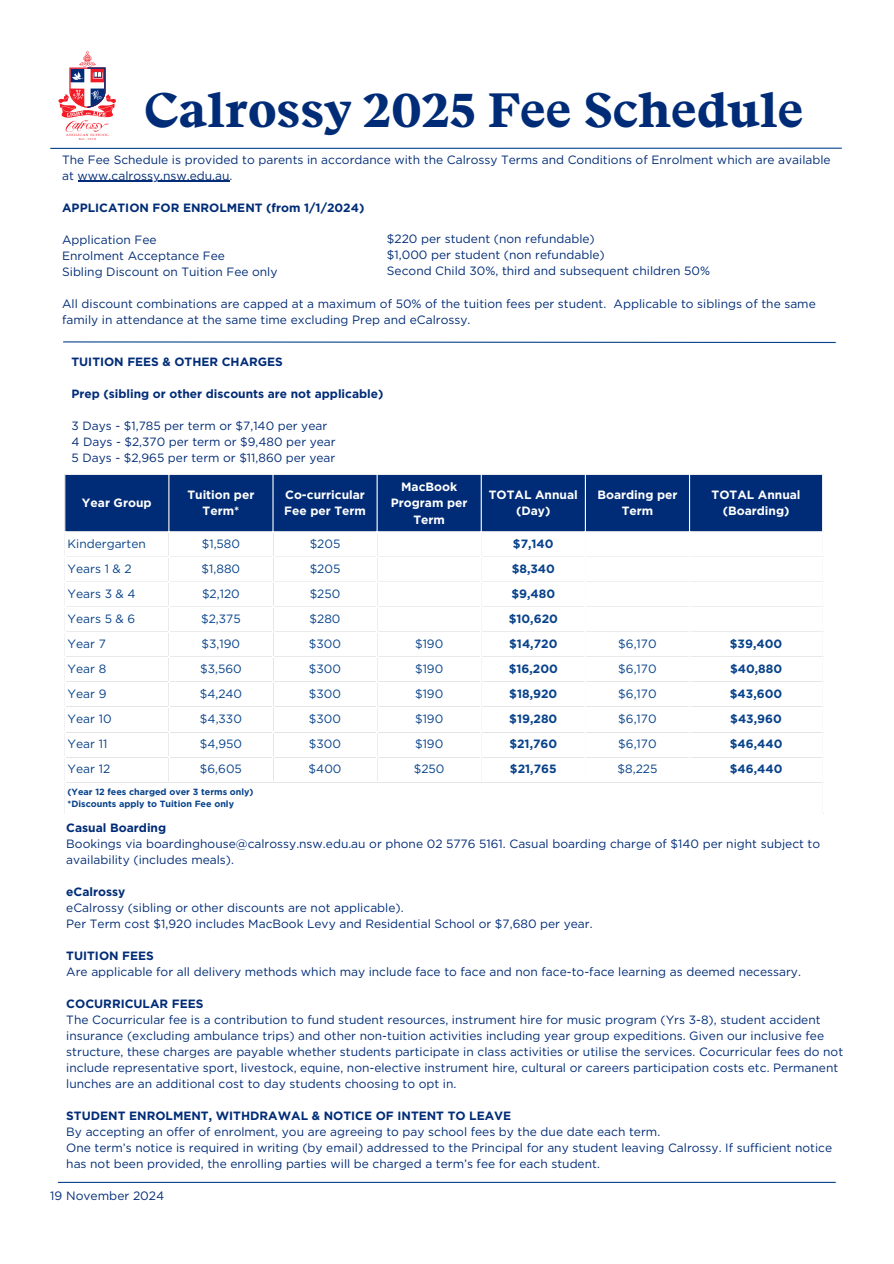
<style>
.page{position:relative;width:894px;height:1264px;background:#fff}
.page>*{position:absolute;margin:0;border:0;box-sizing:border-box;transform-origin:0 0}
.t1{font:700 48px "Beirut Text";color:#002c77}
.t2{font:12.15px "Gotham";color:#002c77}
.t3{font:12px/16px "Gotham";color:#002c77}
.t4{font:12px "Gotham";color:#07428a}
.t5{font:700 12px "Gotham";color:#002c77}
.t6{font:700 12px/16.5px "Gotham";color:#fff;text-align:center}
.t7{font:700 12px "Gotham";color:#07428a}
.t8{font:700 9px "Gotham";color:#07428a}
</style>
<div class="page">
<hr style="left:58px;top:1181px;width:777px;height:1px;background:#07428a">
<svg style="left:63px;top:341px;width:773px;height:2px;background:#7294bc"></svg>
<div style="left:65px;top:475px;width:756px;height:56px;background:#002c77"></div>
<hr style="left:168px;top:475px;width:1px;height:306px;background:#fff">
<hr style="left:272px;top:475px;width:1px;height:306px;background:#fff">
<hr style="left:376px;top:475px;width:1px;height:306px;background:#fff">
<hr style="left:480px;top:475px;width:1px;height:306px;background:#fff">
<hr style="left:584px;top:475px;width:1px;height:306px;background:#fff">
<hr style="left:688px;top:475px;width:2px;height:306px;background:#fff">
<svg style="left:58px;top:51px;width:58px;height:89px"></svg>
<hr style="left:78px;top:181px;width:151px;height:1px;background:#002c77">
<hr style="left:50px;top:148px;width:791px;height:1px;background:#07428a">
<p class="t1" style="left:144px;top:81px;width:660px">Calrossy 2025 Fee Schedule</p>
<p class="t3" style="left:62px;top:151px;width:769px">The Fee Schedule is provided to parents in accordance with the Calrossy Terms and Conditions of Enrolment which are available at www.calrossy.nsw.edu.au.</p>
<p class="t5" style="left:62px;top:200px;width:303px">APPLICATION FOR ENROLMENT (from 1/1/2024)</p>
<p class="t3" style="left:62px;top:231px;width:96px">Application Fee</p>
<p class="t3" style="left:62px;top:247px;width:164px">Enrolment Acceptance Fee</p>
<p class="t3" style="left:62px;top:263px;width:217px">Sibling Discount on Tuition Fee only</p>
<p class="t3" style="left:62px;top:295px;width:755px">All discount combinations are capped at a maximum of 50% of the tuition fees per student. Applicable to siblings of the same family in attendance at the same time excluding Prep and eCalrossy.</p>
<p class="t3" style="left:387px;top:230px;width:209px">$220 per student (non refundable)</p>
<p class="t3" style="left:387px;top:246px;width:219px">$1,000 per student (non refundable)</p>
<p class="t3" style="left:387px;top:262px;width:324px">Second Child 30%, third and subsequent children 50%</p>
<p class="t5" style="left:71px;top:355px;width:213px">TUITION FEES &amp; OTHER CHARGES</p>
<p class="t5" style="left:71px;top:386px;width:313px">Prep (sibling or other discounts are not applicable)</p>
<p class="t3" style="left:71px;top:417px;width:257px">3 Days - $1,785 per term or $7,140 per year</p>
<p class="t3" style="left:71px;top:433px;width:266px">4 Days - $2,370 per term or $9,480 per year</p>
<p class="t3" style="left:71px;top:449px;width:265px">5 Days - $2,965 per term or $11,860 per year</p>
<p class="t6" style="left:82px;top:494px;width:71px">Year Group</p>
<h1 class="t6" style="left:187px;top:486px;width:68px">Tuition per<br>Term*</h1>
<p class="t6" style="left:284px;top:486px;width:83px;text-align:left">Co-curricular<br>Fee per Term</p>
<h3 class="t6" style="left:391px;top:478px;width:78px">MacBook<br>Program per<br>Term</h3>
<p class="t6" style="left:488px;top:486px;width:90px">TOTAL Annual (Day)</p>
<p class="t6" style="left:597px;top:486px;width:82px">Boarding per<br>Term</p>
<p class="t6" style="left:711px;top:486px;width:90px">TOTAL Annual (Boarding)</p>
<p class="t4" style="left:68px;top:536px;width:80px">Kindergarten</p>
<p class="t4" style="left:202px;top:536px;width:40px">$1,580</p>
<p class="t4" style="left:309px;top:536px;width:32px">$205</p>
<p class="t7" style="left:513px;top:536px;width:42px">$7,140</p>
<h2 class="t4" style="left:68px;top:561px;width:66px">Years 1 &amp; 2</h2>
<h3 class="t4" style="left:201px;top:561px;width:40px">$1,880</h3>
<p class="t4" style="left:309px;top:561px;width:32px">$205</p>
<p class="t7" style="left:511px;top:561px;width:45px">$8,340</p>
<p class="t4" style="left:68px;top:586px;width:70px">Years 3 &amp; 4</p>
<p class="t4" style="left:202px;top:586px;width:39px">$2,120</p>
<p class="t4" style="left:309px;top:586px;width:32px">$250</p>
<p class="t7" style="left:511px;top:586px;width:45px">$9,480</p>
<p class="t4" style="left:68px;top:611px;width:69px">Years 5 &amp; 6</p>
<p class="t4" style="left:201px;top:611px;width:41px">$2,375</p>
<p class="t4" style="left:309px;top:611px;width:32px">$280</p>
<p class="t7" style="left:508px;top:611px;width:51px">$10,620</p>
<p class="t4" style="left:68px;top:636px;width:40px">Year 7</p>
<p class="t4" style="left:201px;top:636px;width:40px">$3,190</p>
<p class="t4" style="left:309px;top:636px;width:34px">$300</p>
<p class="t4" style="left:415px;top:636px;width:30px">$190</p>
<p class="t7" style="left:509px;top:636px;width:50px">$14,720</p>
<p class="t4" style="left:618px;top:636px;width:40px">$6,170</p>
<p class="t7" style="left:729px;top:636px;width:54px">$39,400</p>
<p class="t4" style="left:68px;top:661px;width:40px">Year 8</p>
<p class="t4" style="left:200px;top:661px;width:43px">$3,560</p>
<p class="t4" style="left:309px;top:661px;width:34px">$300</p>
<p class="t4" style="left:415px;top:661px;width:30px">$190</p>
<p class="t7" style="left:508px;top:661px;width:51px">$16,200</p>
<p class="t4" style="left:618px;top:661px;width:40px">$6,170</p>
<p class="t7" style="left:729px;top:661px;width:54px">$40,880</p>
<p class="t4" style="left:68px;top:686px;width:40px">Year 9</p>
<p class="t4" style="left:200px;top:686px;width:44px">$4,240</p>
<p class="t4" style="left:309px;top:686px;width:34px">$300</p>
<p class="t4" style="left:415px;top:686px;width:30px">$190</p>
<p class="t7" style="left:509px;top:686px;width:49px">$18,920</p>
<p class="t4" style="left:618px;top:686px;width:40px">$6,170</p>
<p class="t7" style="left:729px;top:686px;width:54px">$43,600</p>
<p class="t4" style="left:68px;top:711px;width:45px">Year 10</p>
<p class="t4" style="left:200px;top:711px;width:43px">$4,330</p>
<p class="t4" style="left:309px;top:711px;width:34px">$300</p>
<p class="t4" style="left:415px;top:711px;width:30px">$190</p>
<p class="t7" style="left:509px;top:711px;width:49px">$19,280</p>
<p class="t4" style="left:618px;top:711px;width:40px">$6,170</p>
<p class="t7" style="left:730px;top:711px;width:53px">$43,960</p>
<p class="t4" style="left:68px;top:736px;width:41px">Year 11</p>
<p class="t4" style="left:200px;top:736px;width:44px">$4,950</p>
<p class="t4" style="left:309px;top:736px;width:34px">$300</p>
<p class="t4" style="left:415px;top:736px;width:30px">$190</p>
<p class="t7" style="left:509px;top:736px;width:49px">$21,760</p>
<p class="t4" style="left:618px;top:736px;width:40px">$6,170</p>
<p class="t7" style="left:729px;top:736px;width:54px">$46,440</p>
<p class="t4" style="left:68px;top:761px;width:44px">Year 12</p>
<p class="t4" style="left:200px;top:761px;width:44px">$6,605</p>
<p class="t4" style="left:308px;top:761px;width:34px">$400</p>
<p class="t4" style="left:413px;top:761px;width:32px">$250</p>
<p class="t7" style="left:510px;top:761px;width:48px">$21,765</p>
<p class="t4" style="left:617px;top:761px;width:41px">$8,225</p>
<p class="t7" style="left:729px;top:761px;width:54px">$46,440</p>
<p class="t8" style="left:68px;top:786px;width:187px">(Year 12 fees charged over 3 terms only)</p>
<p class="t8" style="left:68px;top:798px;width:168px">*Discounts apply to Tuition Fee only</p>
<p class="t5" style="left:66px;top:820px;width:101px">Casual Boarding</p>
<p class="t3" style="left:66px;top:835px;width:755px">Bookings via boardinghouse@calrossy.nsw.edu.au or phone 02 5776 5161. Casual boarding charge of $140 per night subject to availability (includes meals).</p>
<p class="t5" style="left:66px;top:884px;width:61px">eCalrossy</p>
<p class="t3" style="left:66px;top:899px;width:339px">eCalrossy (sibling or other discounts are not applicable).</p>
<p class="t3" style="left:66px;top:915px;width:527px">Per Term cost $1,920 includes MacBook Levy and Residential School or $7,680 per year.</p>
<p class="t5" style="left:66px;top:948px;width:89px">TUITION FEES</p>
<p class="t3" style="left:66px;top:963px;width:736px">Are applicable for all delivery methods which may include face to face and non face-to-face learning as deemed necessary.</p>
<p class="t5" style="left:66px;top:996px;width:139px">COCURRICULAR FEES</p>
<p class="t3" style="left:66px;top:1011px;width:778px">The Cocurricular fee is a contribution to fund student resources, instrument hire for music program (Yrs 3-8), student accident insurance (excluding ambulance trips) and other non-tuition activities including year group expeditions. Given our inclusive fee structure, these charges are payable whether students participate in class activities or utilise the services. Cocurricular fees do not include representative sport, livestock, equine, non-elective instrument hire, cultural or careers participation costs etc. Permanent lunches are an additional cost to day students choosing to opt in.</p>
<p class="t5" style="left:66px;top:1108px;width:446px">STUDENT ENROLMENT, WITHDRAWAL &amp; NOTICE OF INTENT TO LEAVE</p>
<p class="t3" style="left:66px;top:1123px;width:595px">By accepting an offer of enrolment, you are agreeing to pay school fees by the due date each term.</p>
<p class="t3" style="left:66px;top:1139px;width:767px">One term’s notice is required in writing (by email) addressed to the Principal for any student leaving Calrossy. If sufficient notice has not been provided, the enrolling parties will be charged a term’s fee for each student.</p>
<p class="t2" style="left:50px;top:1187px;width:115px">19 November 2024</p>
</div>
